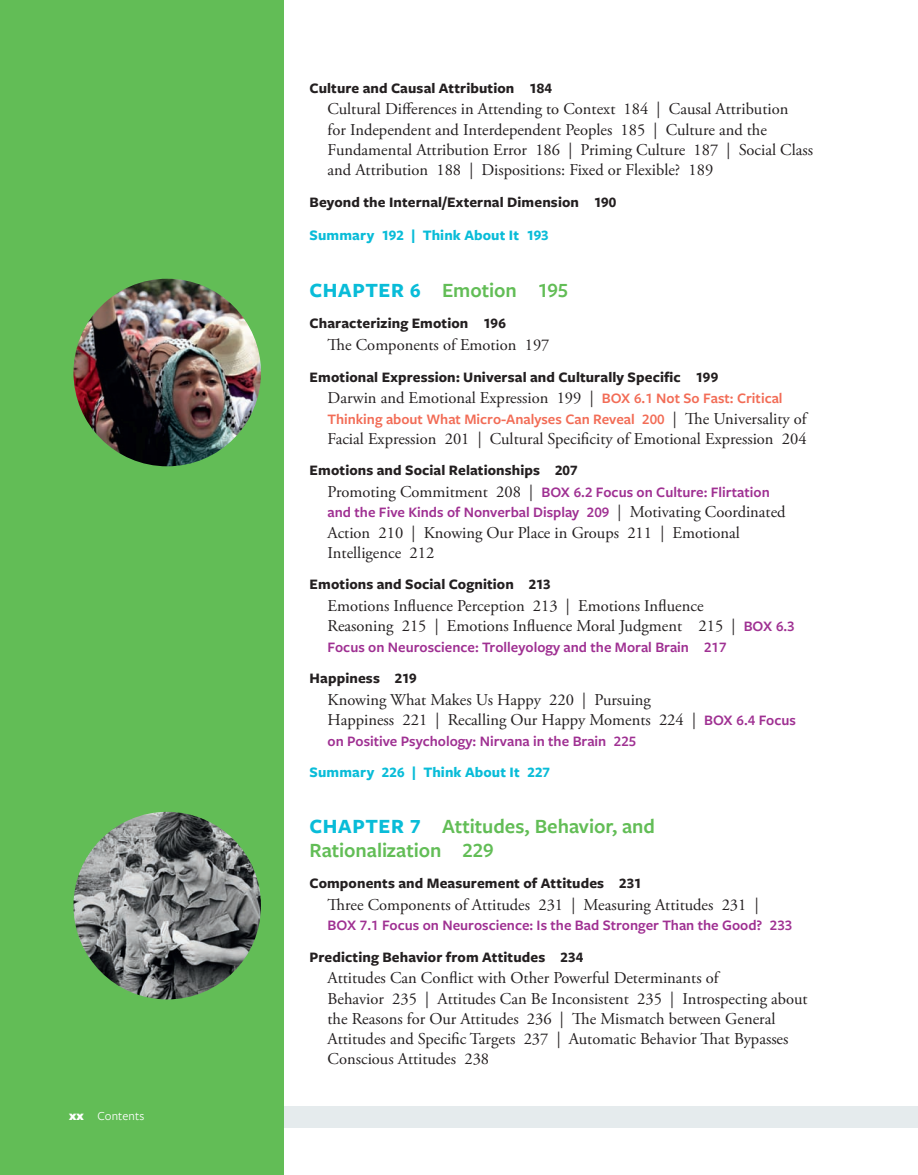
<style>
.page{position:relative;width:918px;height:1175px;background:#fff}
.page>*{position:absolute;margin:0;border:0;box-sizing:border-box;transform-origin:0 0}
.t1{font:600 21px/24px "Freight Sans Pro";color:#62bd56}
.t2{font:700 21px "Freight Sans Pro";color:#09bcd8}
.t3{font:16.5px/20.2px "Adobe Garamond Pro";color:#231f20}
.t4{font:700 15px/21.8px "Freight Sans Pro";letter-spacing:.01em;color:#231f20}
.t5{font:600 15px "Freight Sans Pro";color:#9f3092}
.t6{font:600 15px "Freight Sans Pro";color:#f26c56}
.t7{font:700 15px "Freight Sans Pro";letter-spacing:.01em;color:#09bcd8}
.t8{font:12.75px "Freight Sans Pro";color:#fff}
.s1{font-weight:900;font-size:13.5px}
.s2{font-weight:700;color:#09bcd8}
.s3{font-family:"Freight Sans Pro";font-weight:600;font-size:15px;color:#f26c56}
.s4{font-family:"Adobe Garamond Pro";font-weight:400;font-size:16.5px;color:#231f20}
.s5{font-family:"Adobe Garamond Pro";font-weight:400;font-size:16.5px}
.s6{font-weight:600;color:#9f3092}
.s7{font-family:"Freight Sans Pro";font-weight:600;font-size:15px;color:#9f3092}
</style>
<div class="page">
<div style="left:0;top:1106px;width:918px;height:21px;background:#e5ebed"></div>
<div style="left:0;top:0;width:284px;height:1174px;background:#62bd56"></div>
<img style="left:74px;top:279px;width:187px;height:187px;border-radius:94px">
<img style="left:74px;top:812px;width:187px;height:187px;border-radius:94px">
<p class="t8" style="left:69px;top:1107px;width:77px"><span class="s1">xx</span> Contents</p>
<p class="t4" style="left:310px;top:76px;width:244px">Culture and Causal Attribution 184</p>
<p class="t3" style="left:328px;top:100px;width:487px">Cultural Diferences in Attending to Context 184 | Causal Attribution<br>for Independent and Interdependent Peoples 185 | Culture and the Fundamental Attribution Error 186 | Priming Culture 187 | Social Class and Attribution 188 | Dispositions: Fixed or Flexible? 189</p>
<p class="t4" style="left:310px;top:190px;width:308px">Beyond the Internal/External Dimension 190</p>
<p class="t7" style="left:310px;top:224px;width:241px">Summary 192 | Think About It 193</p>
<p class="t2" style="left:310px;top:275px;width:70px">Chapter</p>
<p class="t1" style="left:410px;top:277px;width:160px"><span class="s2">6</span> Emotion 195</p>
<p class="t4" style="left:310px;top:312px;width:198px">Characterizing Emotion 196</p>
<p class="t3" style="left:328px;top:335px;width:223px">Te Components of Emotion 197</p>
<p class="t4" style="left:310px;top:365px;width:410px">Emotional Expression: Universal and Culturally Specifc 199</p>
<p class="t3" style="left:328px;top:388px;width:456px">Darwin and Emotional Expression 199 | <span class="s3">Box 6.1 Not So Fast: Critical</span></p>
<p class="t6" style="left:328px;top:408px;width:482px">Thinking about What Micro-Analyses Can Reveal 200 <span class="s4">| Te Universality of</span></p>
<p class="t3" style="left:328px;top:429px;width:480px">Facial Expression 201 | Cultural Specifcity of Emotional Expression 204</p>
<p class="t4" style="left:328px;top:459px;width:444px;text-indent:-18px">Emotions and Social Relationships 207<br><span class="s5">Promoting Commitment 208 |</span> <span class="s6">Box 6.2 Focus on Culture: Flirtation</span></p>
<p class="t5" style="left:328px;top:502px;width:460px">and the Five Kinds of Nonverbal Display 209 <span class="s4">| Motivating Coordinated</span></p>
<p class="t3" style="left:328px;top:523px;width:414px">Action 210 | Knowing Our Place in Groups 211 | Emotional<br>Intelligence 212</p>
<p class="t4" style="left:310px;top:573px;width:243px">Emotions and Social Cognition 213</p>
<p class="t3" style="left:328px;top:596px;width:469px">Emotions Infuence Perception 213 | Emotions Infuence<br>Reasoning 215 | Emotions Infuence Moral Judgment 215 | <span class="s7">Box 6.3</span></p>
<p class="t5" style="left:328px;top:636px;width:400px">Focus on Neuroscience: Trolleyology and the Moral Brain 217</p>
<p class="t4" style="left:310px;top:667px;width:109px">Happiness 219</p>
<p class="t3" style="left:328px;top:690px;width:470px">Knowing What Makes Us Happy 220 | Pursuing<br>Happiness 221 | Recalling Our Happy Moments 224 | <span class="s7">Box 6.4 Focus</span></p>
<p class="t5" style="left:328px;top:730px;width:310px">on Positive Psychology: Nirvana in the Brain 225</p>
<p class="t7" style="left:310px;top:761px;width:242px">Summary 226 | Think About It 227</p>
<p class="t2" style="left:310px;top:811px;width:70px">Chapter</p>
<p class="t1" style="left:310px;top:813px;width:347px;text-indent:100px"><span class="s2">7</span> Attitudes, Behavior, and<br>Rationalization 229</p>
<p class="t4" style="left:310px;top:871px;width:334px">Components and Measurement of Attitudes 231</p>
<p class="t3" style="left:328px;top:895px;width:433px">Tree Components of Attitudes 231 | Measuring Attitudes 231 |</p>
<p class="t5" style="left:328px;top:915px;width:466px">Box 7.1 Focus on Neuroscience: Is the Bad Stronger Than the Good? 233</p>
<p class="t4" style="left:310px;top:945px;width:275px">Predicting Behavior from Attitudes 234</p>
<p class="t3" style="left:328px;top:968px;width:482px">Attitudes Can Confict with Other Powerful Determinants of<br>Behavior 235 | Attitudes Can Be Inconsistent 235 | Introspecting about the Reasons for Our Attitudes 236 | Te Mismatch between General Attitudes and Specifc Targets 237 | Automatic Behavior Tat Bypasses Conscious Attitudes 238</p>
</div>
